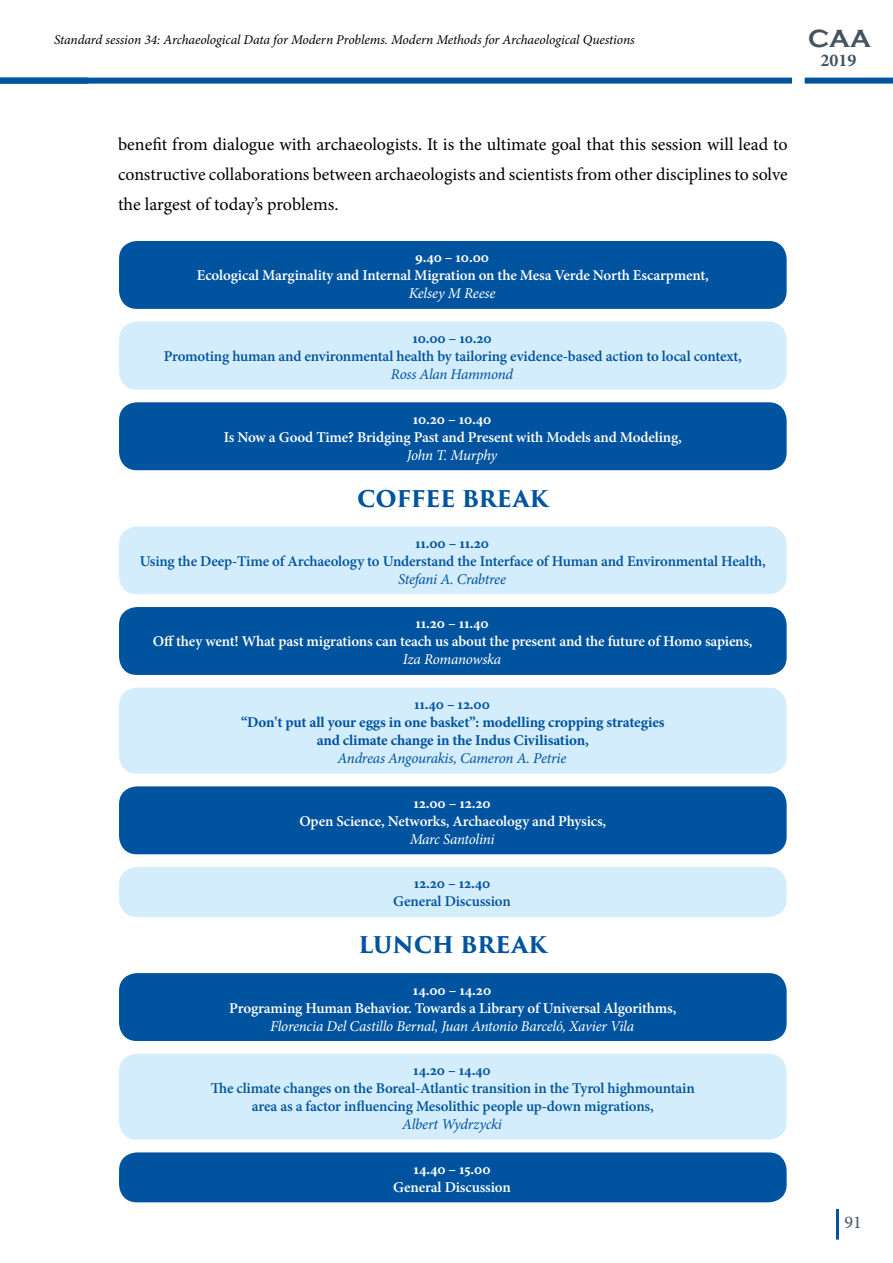
<style>
.page{position:relative;width:893px;height:1263px;background:#fff}
.page>*{position:absolute;margin:0;border:0;box-sizing:border-box;transform-origin:0 0}
.t1{font:700 25.5px "Copperplate Gothic";color:#44535e}
.t2{font:700 22.5px "Trajan Pro 3";letter-spacing:-.005em;color:#00539e}
.t3{font:18px/30px "Minion Pro";letter-spacing:-.005em;color:#000;text-align:justify}
.t4{font:700 18px "Minion Pro";color:#44535e}
.t5{font:18px "Minion Pro";color:#44535e}
.t6{font:600 15px "Minion Pro";letter-spacing:-.01em;color:#fff}
.t7{font:600 15px/18px "Minion Pro";letter-spacing:-.01em;color:#00539e;text-align:center}
.t8{font:700 15px/18px "Minion Pro";letter-spacing:-.01em;color:#00539e;text-align:center}
.t9{font:italic 15px "Minion Pro";letter-spacing:-.02em;color:#fff}
.t10{font:italic 15px "Minion Pro";letter-spacing:-.02em;color:#00539e}
.t11{font:700 15px "Minion Pro";letter-spacing:-.01em;color:#fff}
.t12{font:italic 13.5px "Minion Pro";letter-spacing:-.005em;color:#000}
</style>
<div class="page">
<div style="left:0;top:78px;width:792px;height:6px;background:#00539e"></div>
<div style="left:805px;top:78px;width:88px;height:6px;background:#00539e"></div>
<hr style="left:836px;top:1209px;width:3px;height:30px;background:#00539e">
<div style="left:119px;top:241px;width:668px;height:68px;background:#00539e;border-radius:18px"></div>
<div style="left:119px;top:402px;width:668px;height:68px;background:#00539e;border-radius:18px"></div>
<div style="left:119px;top:322px;width:668px;height:68px;background:#d4edfc;border-radius:18px"></div>
<div style="left:119px;top:786px;width:668px;height:68px;background:#00539e;border-radius:18px"></div>
<div style="left:119px;top:973px;width:668px;height:68px;background:#00539e;border-radius:18px"></div>
<div style="left:119px;top:1152px;width:668px;height:50px;background:#00539e;border-radius:18px"></div>
<div style="left:119px;top:1054px;width:668px;height:86px;background:#d4edfc;border-radius:18px"></div>
<div style="left:119px;top:526px;width:668px;height:68px;background:#d4edfc;border-radius:18px"></div>
<div style="left:119px;top:607px;width:668px;height:68px;background:#00539e;border-radius:18px"></div>
<div style="left:119px;top:688px;width:668px;height:86px;background:#d4edfc;border-radius:18px"></div>
<div style="left:119px;top:867px;width:668px;height:50px;background:#d4edfc;border-radius:18px"></div>
<p class="t12" style="left:54px;top:31px;width:582px">Standard session 34: Archaeological Data for Modern Problems. Modern Methods for Archaeological Questions</p>
<h1 class="t1" style="left:808px;top:24px;width:64px">CAA</h1>
<p class="t4" style="left:820px;top:48px;width:37px">2019</p>
<p class="t3" style="left:118px;top:129px;width:671px">benefit from dialogue with archaeologists. It is the ultimate goal that this session will lead to constructive collaborations between archaeologists and scientists from other disciplines to solve the largest of today’s problems.</p>
<p class="t11" style="left:415px;top:247px;width:75px">9.40 – 10.00</p>
<p class="t6" style="left:197px;top:265px;width:514px">Ecological Marginality and Internal Migration on the Mesa Verde North Escarpment,</p>
<p class="t9" style="left:409px;top:283px;width:88px">Kelsey M Reese</p>
<p class="t8" style="left:412px;top:329px;width:81px">10.00 – 10.20</p>
<p class="t7" style="left:164px;top:347px;width:580px">Promoting human and environmental health by tailoring evidence-based action to local context,</p>
<p class="t10" style="left:391px;top:364px;width:124px">Ross Alan Hammond</p>
<p class="t11" style="left:413px;top:408px;width:80px">10.20 – 10.40</p>
<p class="t6" style="left:224px;top:427px;width:459px">Is Now a Good Time? Bridging Past and Present with Models and Modeling,</p>
<p class="t9" style="left:407px;top:445px;width:92px">John T. Murphy</p>
<h2 class="t2" style="left:357px;top:482px;width:193px">COFFEE BREAK</h2>
<p class="t8" style="left:415px;top:534px;width:75px">11.00 – 11.20</p>
<p class="t7" style="left:140px;top:552px;width:627px">Using the Deep-Time of Archaeology to Understand the Interface of Human and Environmental Health,</p>
<p class="t10" style="left:398px;top:569px;width:110px">Stefani A. Crabtree</p>
<p class="t11" style="left:415px;top:613px;width:75px">11.20 – 11.40</p>
<p class="t6" style="left:153px;top:631px;width:601px">Off they went! What past migrations can teach us about the present and the future of Homo sapiens,</p>
<p class="t9" style="left:403px;top:649px;width:100px">Iza Romanowska</p>
<p class="t8" style="left:241px;top:695px;width:425px">11.40 – 12.00<br>“Don't put all your eggs in one basket”: modelling cropping strategies and climate change in the Indus Civilisation,</p>
<p class="t10" style="left:338px;top:748px;width:230px">Andreas Angourakis, Cameron A. Petrie</p>
<p class="t11" style="left:413px;top:792px;width:79px">12.00 – 12.20</p>
<p class="t6" style="left:299px;top:811px;width:308px">Open Science, Networks, Archaeology and Physics,</p>
<p class="t9" style="left:410px;top:829px;width:86px">Marc Santolini</p>
<p class="t8" style="left:414px;top:874px;width:78px">12.20 – 12.40</p>
<p class="t7" style="left:393px;top:892px;width:119px">General Discussion</p>
<h2 class="t2" style="left:359px;top:928px;width:190px">LUNCH BREAK</h2>
<p class="t11" style="left:413px;top:979px;width:80px">14.00 – 14.20</p>
<p class="t6" style="left:229px;top:997px;width:449px">Programing Human Behavior. Towards a Library of Universal Algorithms,</p>
<p class="t9" style="left:270px;top:1015px;width:366px">Florencia Del Castillo Bernal, Juan Antonio Barceló, Xavier Vila</p>
<p class="t8" style="left:413px;top:1061px;width:79px">14.20 – 14.40</p>
<p class="t7" style="left:211px;top:1079px;width:485px">The climate changes on the Boreal-Atlantic transition in the Tyrol highmountain area as a factor influencing Mesolithic people up-down migrations,</p>
<p class="t10" style="left:402px;top:1114px;width:101px">Albert Wydrzycki</p>
<p class="t11" style="left:414px;top:1158px;width:78px">14.40 – 15.00</p>
<p class="t6" style="left:393px;top:1177px;width:119px">General Discussion</p>
<p class="t5" style="left:844px;top:1210px;width:19px">91</p>
</div>
